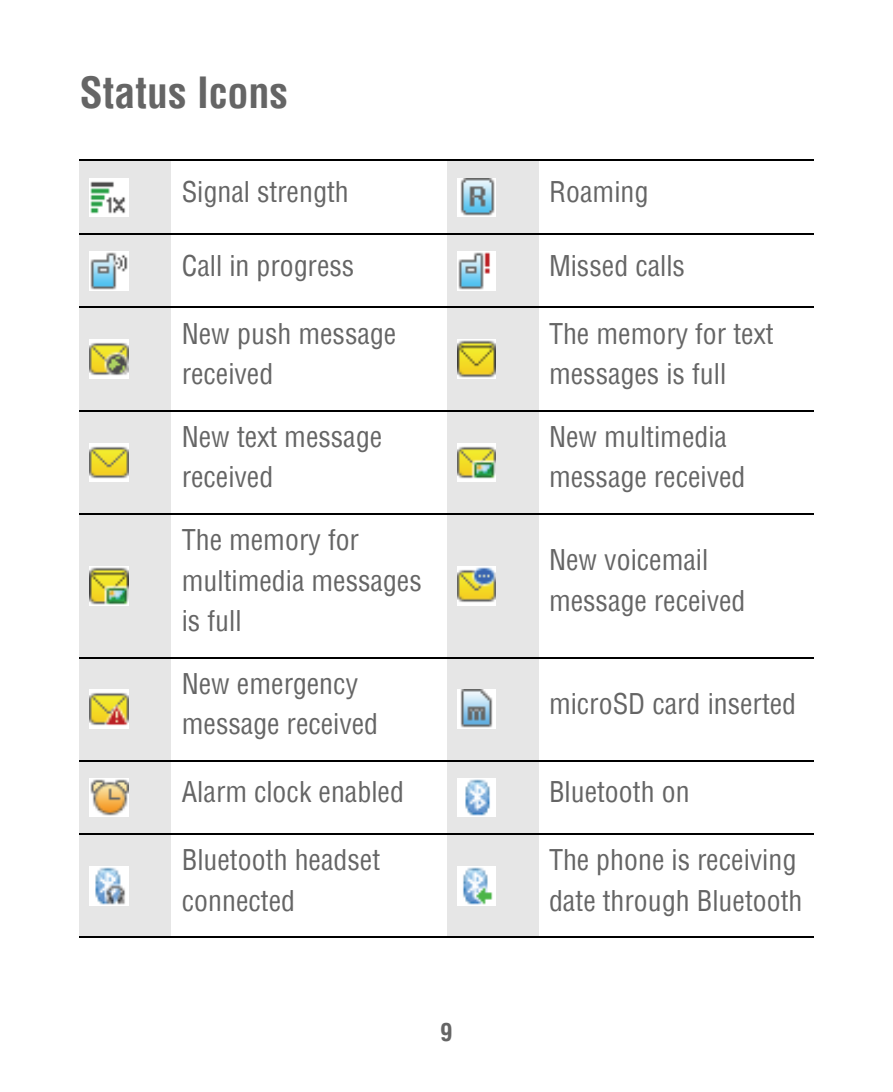
<style>
.page{position:relative;width:893px;height:1092px;background:#fff}
.page>*{position:absolute;margin:0;border:0;box-sizing:border-box;transform-origin:0 0}
.t1{font:700 condensed 42px "Helvetica";color:#656565}
.t2{font:condensed 28px/40.2px "Helvetica";color:#656565}
.t3{font:700 condensed 24.5px "Helvetica";color:#656565}
</style>
<div class="page">
<div style="left:79px;top:160px;width:92px;height:74px;background:#e6e6e6"></div>
<div style="left:446px;top:160px;width:92px;height:74px;background:#e6e6e6"></div>
<div style="left:79px;top:234px;width:92px;height:73px;background:#e6e6e6"></div>
<div style="left:446px;top:234px;width:92px;height:73px;background:#e6e6e6"></div>
<div style="left:79px;top:307px;width:92px;height:104px;background:#e6e6e6"></div>
<div style="left:446px;top:307px;width:92px;height:104px;background:#e6e6e6"></div>
<div style="left:79px;top:411px;width:92px;height:103px;background:#e6e6e6"></div>
<div style="left:446px;top:411px;width:92px;height:103px;background:#e6e6e6"></div>
<div style="left:79px;top:514px;width:92px;height:144px;background:#e6e6e6"></div>
<div style="left:446px;top:514px;width:92px;height:144px;background:#e6e6e6"></div>
<div style="left:79px;top:658px;width:92px;height:103px;background:#e6e6e6"></div>
<div style="left:446px;top:658px;width:92px;height:103px;background:#e6e6e6"></div>
<div style="left:79px;top:761px;width:92px;height:73px;background:#e6e6e6"></div>
<div style="left:446px;top:761px;width:92px;height:73px;background:#e6e6e6"></div>
<div style="left:79px;top:834px;width:92px;height:103px;background:#e6e6e6"></div>
<div style="left:446px;top:834px;width:92px;height:103px;background:#e6e6e6"></div>
<hr style="left:79px;top:160px;width:735px;height:1px;background:#000">
<hr style="left:79px;top:233px;width:735px;height:2px;background:#000">
<hr style="left:79px;top:307px;width:735px;height:1px;background:#000">
<hr style="left:79px;top:410px;width:735px;height:2px;background:#000">
<hr style="left:79px;top:513px;width:735px;height:2px;background:#000">
<hr style="left:79px;top:657px;width:735px;height:1px;background:#000">
<hr style="left:79px;top:760px;width:735px;height:2px;background:#000">
<hr style="left:79px;top:834px;width:735px;height:1px;background:#000">
<hr style="left:79px;top:937px;width:735px;height:1px;background:#000">
<img style="left:90px;top:178px;width:38px;height:39px">
<img style="left:457px;top:178px;width:38px;height:39px">
<img style="left:90px;top:252px;width:38px;height:38px">
<img style="left:457px;top:252px;width:38px;height:38px">
<img style="left:90px;top:340px;width:38px;height:38px">
<img style="left:457px;top:340px;width:38px;height:38px">
<img style="left:90px;top:443px;width:38px;height:39px">
<img style="left:457px;top:443px;width:38px;height:39px">
<img style="left:90px;top:567px;width:38px;height:38px">
<img style="left:457px;top:567px;width:38px;height:38px">
<img style="left:90px;top:690px;width:38px;height:39px">
<img style="left:457px;top:690px;width:38px;height:39px">
<img style="left:90px;top:778px;width:38px;height:39px">
<img style="left:457px;top:778px;width:38px;height:39px">
<img style="left:90px;top:867px;width:38px;height:38px">
<img style="left:457px;top:867px;width:38px;height:38px">
<h1 class="t1" style="left:79px;top:66px;width:210px">Status Icons</h1>
<p class="t2" style="left:182px;top:172px;width:169px">Signal strength</p>
<p class="t2" style="left:549px;top:172px;width:101px">Roaming</p>
<p class="t2" style="left:182px;top:245px;width:174px">Call in progress</p>
<p class="t2" style="left:549px;top:245px;width:137px">Missed calls</p>
<p class="t2" style="left:182px;top:313px;width:216px">New push message received</p>
<p class="t2" style="left:549px;top:313px;width:226px">The memory for text messages is full</p>
<p class="t2" style="left:182px;top:416px;width:202px">New text message received</p>
<p class="t2" style="left:549px;top:416px;width:198px">New multimedia message received</p>
<p class="t2" style="left:182px;top:520px;width:241px">The memory for multimedia messages is full</p>
<p class="t2" style="left:549px;top:540px;width:198px">New voicemail message received</p>
<p class="t2" style="left:182px;top:663px;width:198px">New emergency message received</p>
<p class="t2" style="left:549px;top:683px;width:249px">microSD card inserted</p>
<p class="t2" style="left:182px;top:772px;width:224px">Alarm clock enabled</p>
<p class="t2" style="left:549px;top:772px;width:142px">Bluetooth on</p>
<p class="t2" style="left:182px;top:840px;width:200px">Bluetooth headset connected</p>
<p class="t2" style="left:549px;top:840px;width:255px">The phone is receiving date through Bluetooth</p>
<p class="t3" style="left:440px;top:1017px;width:14px">9</p>
</div>
